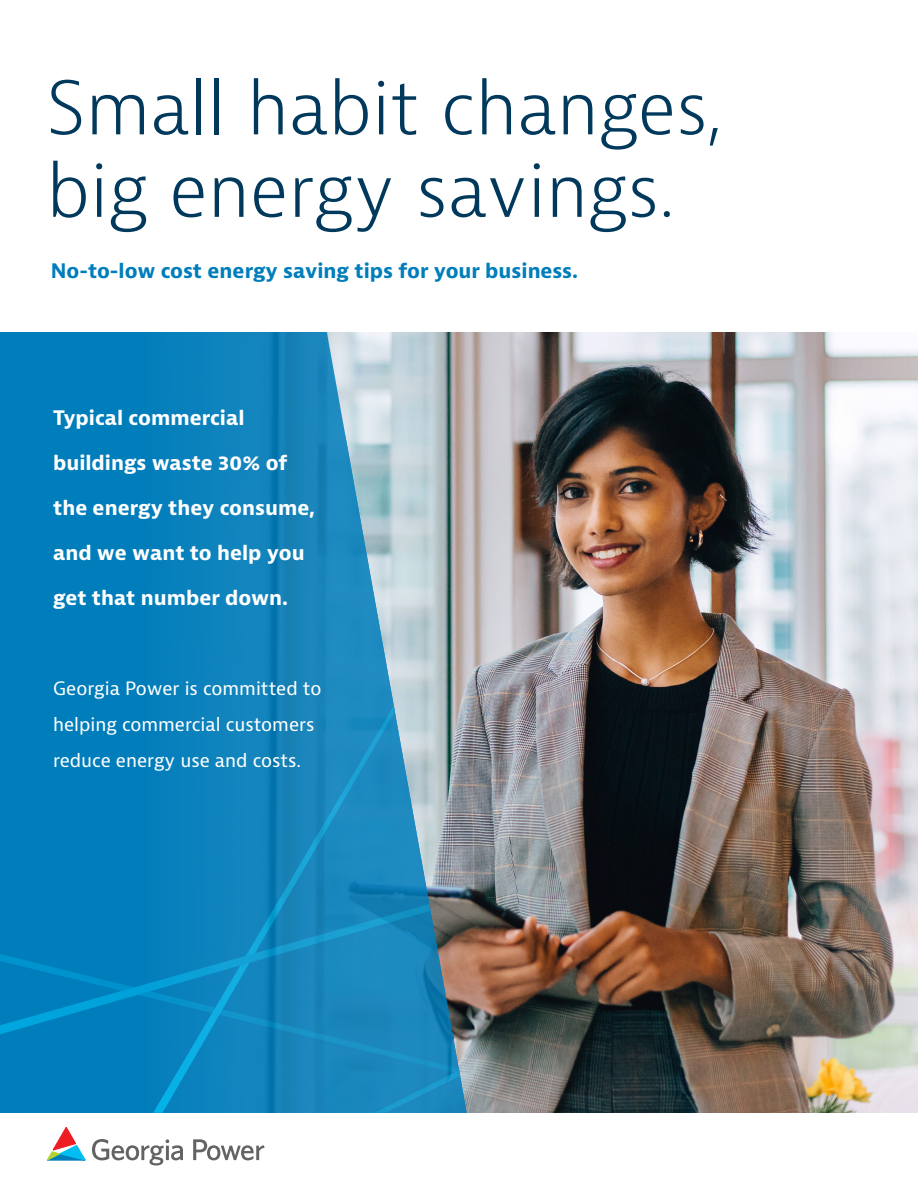
<style>
.page{position:relative;width:918px;height:1188px;background:#fff}
.page>*{position:absolute;margin:0;border:0;box-sizing:border-box;transform-origin:0 0}
.t1{font:300 72px/82.5px "Bernina Sans";color:#00395c}
.t2{font:700 19.5px "Bernina Sans";color:#fff}
.t3{font:700 19.5px "Bernina Sans";color:#007dbb}
.t4{font:18px/36px "Bernina Sans";color:#fff}
</style>
<div class="page">
<svg style="left:47px;top:1127px;width:38px;height:33px"></svg>
<svg style="left:92px;top:1139px;width:172px;height:26px"></svg>
<img style="left:467px;top:332px;width:451px;height:781px">
<svg style="left:0;top:332px;width:467px;height:104px;background:#3c95c1"></svg>
<svg style="left:0;top:436px;width:467px;height:677px;background:#2c8cbb"></svg>
<svg style="left:0;top:950px;width:460px;height:124px;background:#1c7dad"></svg>
<svg style="left:395px;top:1070px;width:65px;height:43px;background:#1b89bf"></svg>
<svg style="left:153px;top:706px;width:242px;height:407px;background:#1384bc"></svg>
<svg style="left:0;top:904px;width:431px;height:135px;background:#0c84bd"></svg>
<p class="t1" style="left:46px;top:68px;width:678px">Small habit changes, big energy savings.</p>
<p class="t3" style="left:51px;top:258px;width:529px">No-to-low cost energy saving tips for your business.</p>
<p class="t2" style="left:53px;top:405px;width:193px">Typical commercial</p>
<p class="t2" style="left:53px;top:450px;width:236px">buildings waste 30% of</p>
<p class="t2" style="left:53px;top:495px;width:263px">the energy they consume,</p>
<p class="t2" style="left:53px;top:540px;width:253px">and we want to help you</p>
<p class="t2" style="left:53px;top:585px;width:237px">get that number down.</p>
<p class="t4" style="left:53px;top:671px;width:270px">Georgia Power is committed to helping commercial customers reduce energy use and costs.</p>
</div>
